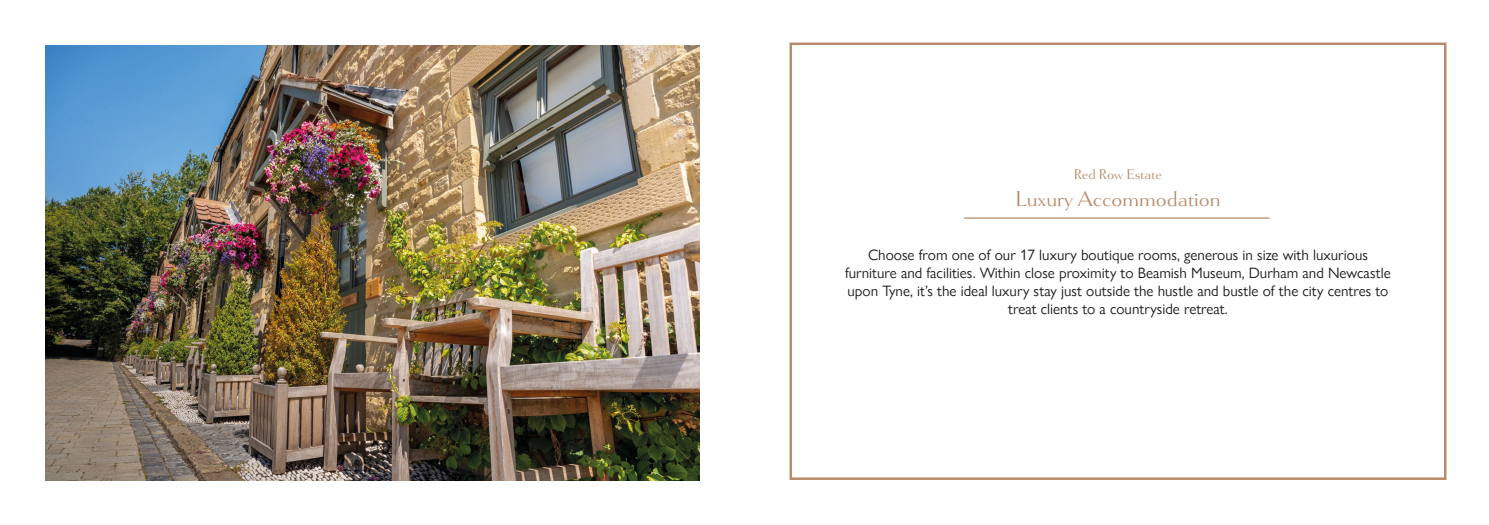
<style>
.page{position:relative;width:1489px;height:525px;background:#fff}
.page>*{position:absolute;margin:0;border:0;box-sizing:border-box;transform-origin:0 0}
.t1{font:22.5px "Goldenbook";color:#b88b6a}
.t2{font:15px/18px "Gill Sans Nova";color:#1d1d1b;text-align:center}
.t3{font:15px "Goldenbook";letter-spacing:-.01em;color:#b88b6a}
</style>
<div class="page">
<div style="left:789px;top:42px;width:657px;height:437px;border:2px solid #b88b6a"></div>
<hr style="left:963px;top:217px;width:306px;height:1px;background:#b88b6a">
<img style="left:45px;top:45px;width:654px;height:435px">
<p class="t3" style="left:1073px;top:165px;width:90px">Red Row Estate</p>
<p class="t1" style="left:1015px;top:185px;width:206px">Luxury Accommodation</p>
<p class="t2" style="left:868px;top:245px;width:501px">Choose from one of our 17 luxury boutique rooms, generous in size with luxurious</p>
<p class="t2" style="left:845px;top:263px;width:547px">furniture and facilities. Within close proximity to Beamish Museum, Durham and Newcastle upon Tyne, it’s the ideal luxury stay just outside the hustle and bustle of the city centres to treat clients to a countryside retreat.</p>
</div>
